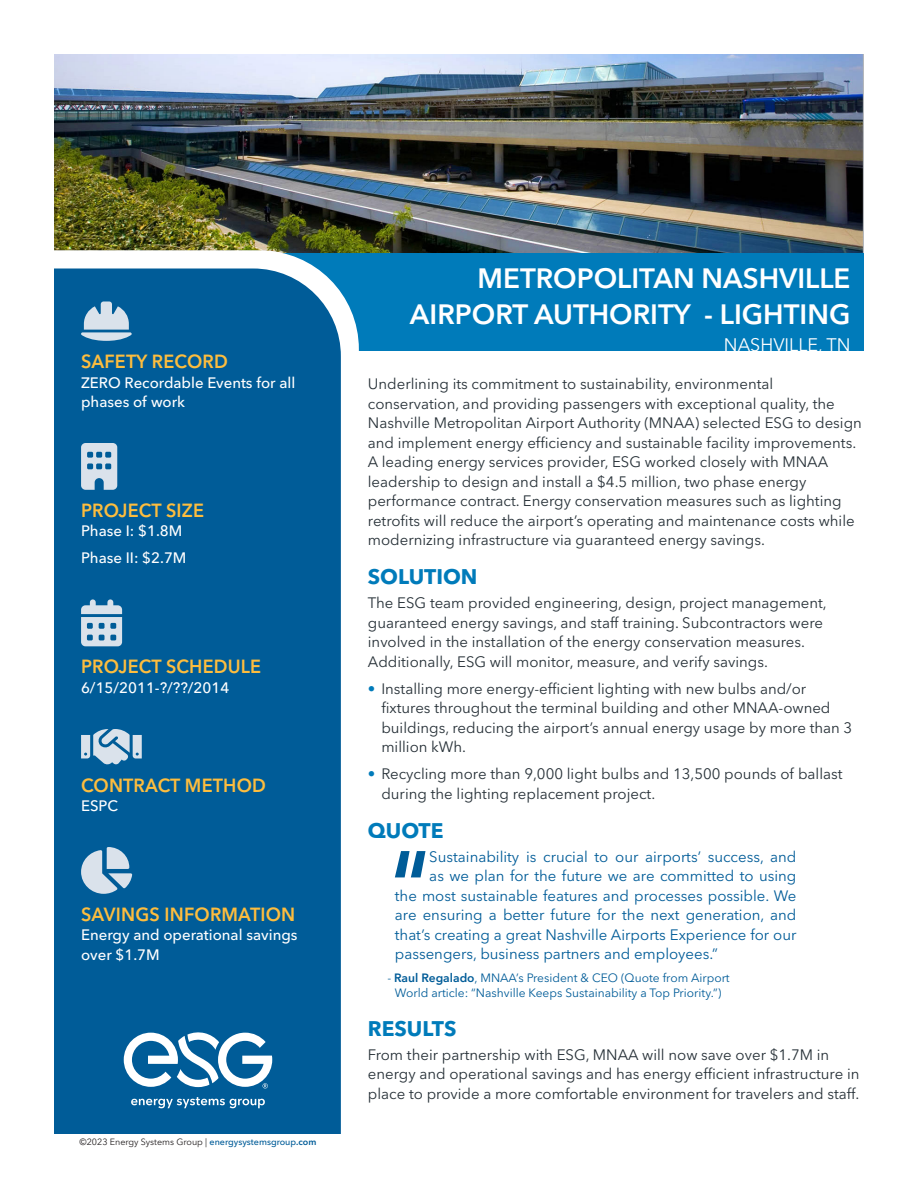
<style>
.page{position:relative;width:918px;height:1188px;background:#fff}
.page>*{position:absolute;margin:0;border:0;box-sizing:border-box;transform-origin:0 0}
.t1{font:600 condensed 106.35px "Avenir Next LT Pro";color:#005c98}
.Title1{font:600 27.75px "Avenir Next LT Pro";color:#fff}
.Header1{font:700 21px "Avenir Next LT Pro";color:#007bba}
.Callout-Header1{font:600 18.9px "Avenir Next LT Pro";letter-spacing:.01em;color:#fdbd3e;scale:.95 1}
.SubTitle1{font:18px "Avenir Next LT Pro";color:#fff}
.Body-Avenir_Next{font:15px/19.5px "Avenir Next LT Pro";color:#273138}
.t2{font:15px "Avenir Next LT Pro";color:#005c98}
.Callout-Body{font:500 15px/19.5px "Avenir Next LT Pro";color:#fff}
.Quote-Speaker{font:12px/15px "Avenir Next LT Pro";color:#005c98;text-align:center}
.Copyright_Line{font:9px "Avenir Next LT Pro";color:#231f20}
.s1{font-weight:500;color:#005c98}
.s2{font-weight:600;color:#005c98}
.s3{color:#007bba}
.s4{font-weight:600}
</style>
<div class="page">
<img style="left:54px;top:54px;width:809px;height:199px">
<div style="left:272px;top:253px;width:592px;height:98px;background:#007bba"></div>
<div style="left:54px;top:360px;width:287px;height:774px;background:#005c98"></div>
<svg style="left:54px;top:250px;width:305px;height:110px"></svg>
<svg style="left:81px;top:443px;width:36px;height:47px;background:#b0c8db"></svg>
<svg style="left:81px;top:599px;width:41px;height:47px;background:#9ebdd4"></svg>
<svg style="left:81px;top:729px;width:61px;height:36px;background:#85aeca"></svg>
<svg style="left:81px;top:847px;width:51px;height:47px;background:#88afcb"></svg>
<svg style="left:131px;top:1097px;width:134px;height:11px"></svg>
<svg style="left:124px;top:1032px;width:148px;height:56px"></svg>
<p class="Callout-Header1" style="left:81px;top:350px;width:156px">SAFETY RECORD</p>
<p class="Callout-Body" style="left:81px;top:372px;width:216px">ZERO Recordable Events for all phases of work</p>
<p class="Callout-Header1" style="left:81px;top:499px;width:131px">PROJECT SIZE</p>
<p class="Callout-Body" style="left:81px;top:521px;width:103px">Phase I: $1.8M</p>
<p class="Callout-Body" style="left:81px;top:548px;width:107px">Phase II: $2.7M</p>
<p class="Callout-Header1" style="left:81px;top:655px;width:191px">PROJECT SCHEDULE</p>
<p class="Callout-Body" style="left:81px;top:678px;width:150px">6/15/2011-?/??/2014</p>
<p class="Callout-Header1" style="left:81px;top:773px;width:196px">CONTRACT METHOD</p>
<p class="Callout-Body" style="left:81px;top:796px;width:39px">ESPC</p>
<p class="Callout-Header1" style="left:81px;top:903px;width:227px">SAVINGS INFORMATION</p>
<p class="Callout-Body" style="left:81px;top:925px;width:218px">Energy and operational savings over $1.7M</p>
<p class="Copyright_Line" style="left:80px;top:1137px;width:238px">©2023 Energy Systems Group | <span class="s1">energysystemsgroup</span><span class="s2">.com</span></p>
<p class="Title1" style="left:478px;top:261px;width:374px">METROPOLITAN NASHVILLE</p>
<p class="Title1" style="left:410px;top:297px;width:442px">AIRPORT AUTHORITY - LIGHTING</p>
<p class="SubTitle1" style="left:724px;top:334px;width:128px">NASHVILLE, TN</p>
<p class="Body-Avenir_Next" style="left:368px;top:374px;width:496px">Underlining its commitment to sustainability, environmental conservation, and providing passengers with exceptional quality, the Nashville Metropolitan Airport Authority (MNAA) selected ESG to design and implement energy efficiency and sustainable facility improvements.<br>A leading energy services provider, ESG worked closely with MNAA leadership to design and install a $4.5 million, two phase energy performance contract. Energy conservation measures such as lighting retrofits will reduce the airport’s operating and maintenance costs while modernizing infrastructure via guaranteed energy savings.</p>
<p class="Header1" style="left:368px;top:564px;width:111px">SOLUTION</p>
<p class="Body-Avenir_Next" style="left:368px;top:593px;width:460px">The ESG team provided engineering, design, project management, guaranteed energy savings, and staff training. Subcontractors were involved in the installation of the energy conservation measures.<br>Additionally, ESG will monitor, measure, and verify savings.</p>
<p class="Body-Avenir_Next" style="left:381px;top:679px;width:472px;text-indent:-14px"><span class="s3">•</span> Installing more energy-efficient lighting with new bulbs and/or fixtures throughout the terminal building and other MNAA-owned buildings, reducing the airport’s annual energy usage by more than 3 million kWh.</p>
<p class="Body-Avenir_Next" style="left:381px;top:764px;width:463px;text-indent:-14px"><span class="s3">•</span> Recycling more than 9,000 light bulbs and 13,500 pounds of ballast during the lighting replacement project.</p>
<p class="Header1" style="left:368px;top:818px;width:77px">QUOTE</p>
<p class="t1" style="left:391px;top:824px;width:40px">“</p>
<p class="t2" style="left:429px;top:848px;width:369px">Sustainability is crucial to our airports’ success, and</p>
<p class="t2" style="left:429px;top:867px;width:369px">as we plan for the future we are committed to using</p>
<p class="t2" style="left:395px;top:887px;width:403px">the most sustainable features and processes possible. We</p>
<p class="t2" style="left:395px;top:906px;width:403px">are ensuring a better future for the next generation, and</p>
<p class="t2" style="left:395px;top:926px;width:403px">that’s creating a great Nashville Airports Experience for our</p>
<p class="t2" style="left:395px;top:945px;width:325px">passengers, business partners and employees.”</p>
<p class="Quote-Speaker" style="left:387px;top:970px;width:344px">- <span class="s4">Raul Regalado</span>, MNAA’s President &amp; CEO (Quote from Airport<br>World article: “Nashville Keeps Sustainability a Top Priority.”)</p>
<p class="Header1" style="left:368px;top:1016px;width:90px">RESULTS</p>
<p class="Body-Avenir_Next" style="left:368px;top:1045px;width:493px">From their partnership with ESG, MNAA will now save over $1.7M in energy and operational savings and has energy efficient infrastructure in place to provide a more comfortable environment for travelers and staff.</p>
</div>
